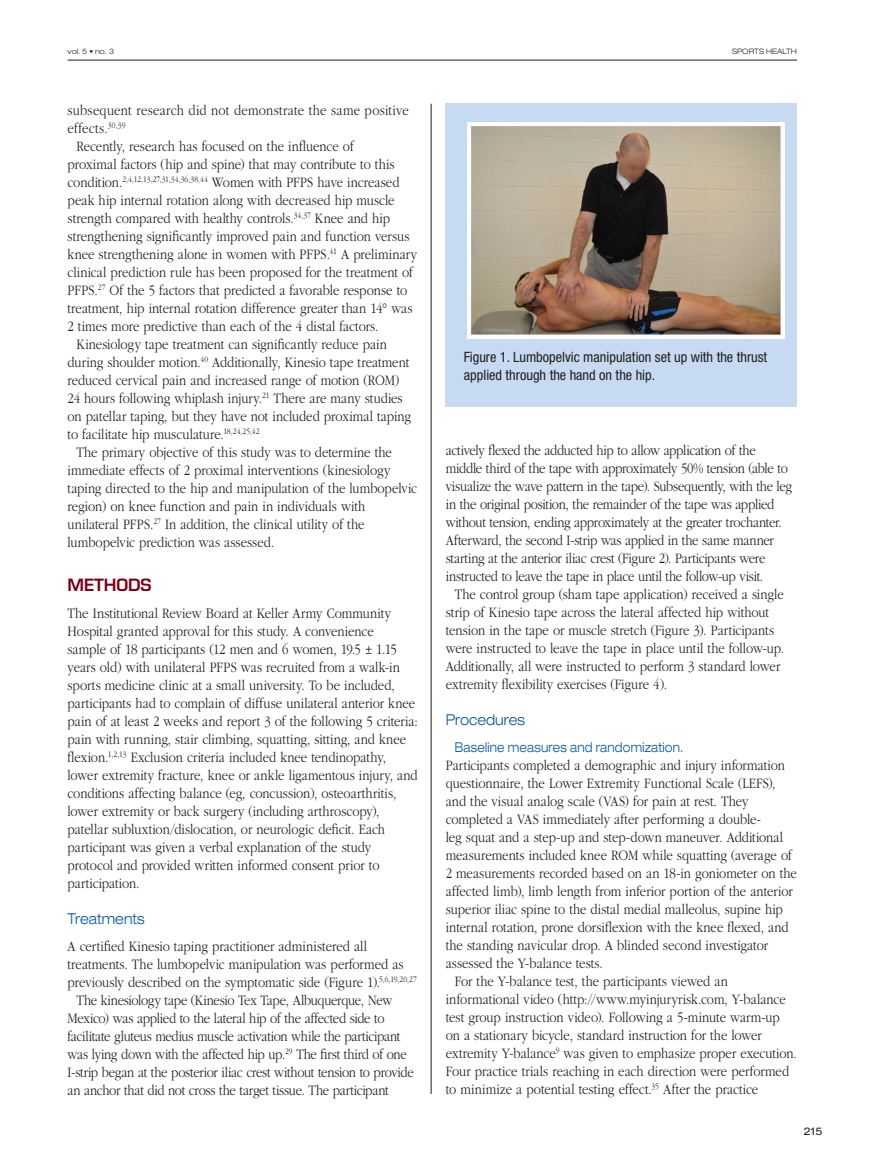
<style>
.page{position:relative;width:878px;height:1175px;background:#fff}
.page>*{position:absolute;margin:0;border:0;box-sizing:border-box;transform-origin:0 0}
.SEC-A{font:600 16.5px "Eurostile";letter-spacing:-.005em;color:#7d0216}
.Text-Indent{font:300 15px/18px "Garamond";letter-spacing:-.005em;color:#231f20;scale:.85 1}
.SEC-D{font:300 15px/18px "Garamond";color:#231f20;scale:.85 1}
.Text-Indent-2{font:300 15px/18px "Garamond";letter-spacing:.02em;color:#231f20;scale:.85 1}
.SEC-B{font:300 expanded 15px "Helvetica Neue";color:#0156a8;scale:.9 1}
.FG{font:condensed 14.25px/18px "Helvetica Neue";color:#231f20}
.SEC-D-2{font:300 expanded 13.5px "Helvetica Neue";letter-spacing:.02em;color:#0156a8;scale:.85 1}
.t1{font:expanded 10.5px "Helvetica Neue";color:#231f20}
.t2{font:300 expanded 7.5px "Helvetica Neue";color:#231f20}
</style>
<div class="page">
<hr style="left:430px;top:104px;width:1px;height:990px;background:#231f20">
<hr style="left:68px;top:60px;width:728px;height:1px;background:#231f20">
<div style="left:446px;top:104px;width:350px;height:303px;background:#c6dbf1"></div>
<img style="left:467px;top:123px;width:317px;height:215px">
<p class="t2" style="left:68px;top:47px;width:48px">vol. 5 • no. 3</p>
<p class="t2" style="left:732px;top:47px;width:66px">SPORTS HEALTH</p>
<p class="Text-Indent-2" style="left:68px;top:101px;width:403px">subsequent research did not demonstrate the same positive effects.<sup>30,39</sup></p>
<p class="Text-Indent" style="left:68px;top:137px;width:413px;text-indent:9px">Recently, research has focused on the influence of<br>proximal factors (hip and spine) that may contribute to this condition.<sup>2,4,12,13,27,31,34,36,38,44</sup> Women with PFPS have increased peak hip internal rotation along with decreased hip muscle strength compared with healthy controls.<sup>34,37</sup> Knee and hip strengthening significantly improved pain and function versus knee strengthening alone in women with PFPS.<sup>41</sup> A preliminary clinical prediction rule has been proposed for the treatment of PFPS.<sup>27</sup> Of the 5 factors that predicted a favorable response to treatment, hip internal rotation difference greater than 14° was 2 times more predictive than each of the 4 distal factors.</p>
<p class="Text-Indent" style="left:68px;top:335px;width:406px;text-indent:9px">Kinesiology tape treatment can significantly reduce pain during shoulder motion.<sup>40</sup> Additionally, Kinesio tape treatment reduced cervical pain and increased range of motion (ROM)<br>24 hours following whiplash injury.<sup>21</sup> There are many studies on patellar taping, but they have not included proximal taping to facilitate hip musculature.<sup>18,24,25,42</sup></p>
<p class="Text-Indent" style="left:68px;top:443px;width:412px;text-indent:9px">The primary objective of this study was to determine the immediate effects of 2 proximal interventions (kinesiology taping directed to the hip and manipulation of the lumbopelvic region) on knee function and pain in individuals with unilateral PFPS.<sup>27</sup> In addition, the clinical utility of the lumbopelvic prediction was assessed.</p>
<p class="SEC-A" style="left:68px;top:574px;width:86px">METHODS</p>
<p class="Text-Indent" style="left:68px;top:604px;width:413px">The Institutional Review Board at Keller Army Community Hospital granted approval for this study. A convenience<br>sample of 18 participants (12 men and 6 women, 19.5 ± 1.15 years old) with unilateral PFPS was recruited from a walk-in sports medicine clinic at a small university. To be included, participants had to complain of diffuse unilateral anterior knee pain of at least 2 weeks and report 3 of the following 5 criteria: pain with running, stair climbing, squatting, sitting, and knee flexion.<sup>1,2,13</sup> Exclusion criteria included knee tendinopathy, lower extremity fracture, knee or ankle ligamentous injury, and conditions affecting balance (eg, concussion), osteoarthritis, lower extremity or back surgery (including arthroscopy), patellar subluxtion/dislocation, or neurologic deficit. Each participant was given a verbal explanation of the study protocol and provided written informed consent prior to participation.</p>
<p class="SEC-B" style="left:68px;top:909px;width:87px">Treatments</p>
<p class="Text-Indent" style="left:68px;top:937px;width:412px">A certified Kinesio taping practitioner administered all treatments. The lumbopelvic manipulation was performed as previously described on the symptomatic side (Figure 1).<sup>5,6,19,20,27</sup></p>
<p class="Text-Indent" style="left:68px;top:991px;width:409px;text-indent:9px">The kinesiology tape (Kinesio Tex Tape, Albuquerque, New Mexico) was applied to the lateral hip of the affected side to facilitate gluteus medius muscle activation while the participant was lying down with the affected hip up.<sup>29</sup> The first third of one I-strip began at the posterior iliac crest without tension to provide an anchor that did not cross the target tissue. The participant</p>
<p class="FG" style="left:464px;top:348px;width:305px">Figure 1. Lumbopelvic manipulation set up with the thrust applied through the hand on the hip.</p>
<p class="Text-Indent" style="left:446px;top:441px;width:409px">actively flexed the adducted hip to allow application of the middle third of the tape with approximately 50% tension (able to visualize the wave pattern in the tape). Subsequently, with the leg in the original position, the remainder of the tape was applied without tension, ending approximately at the greater trochanter.<br>Afterward, the second I-strip was applied in the same manner starting at the anterior iliac crest (Figure 2). Participants were instructed to leave the tape in place until the follow-up visit.</p>
<p class="Text-Indent" style="left:446px;top:585px;width:399px;text-indent:9px">The control group (sham tape application) received a single strip of Kinesio tape across the lateral affected hip without tension in the tape or muscle stretch (Figure 3). Participants were instructed to leave the tape in place until the follow-up.<br>Additionally, all were instructed to perform 3 standard lower extremity flexibility exercises (Figure 4).</p>
<p class="SEC-B" style="left:446px;top:710px;width:90px">Procedures</p>
<p class="SEC-D-2" style="left:454px;top:739px;width:270px">Baseline measures and randomization.</p>
<p class="SEC-D" style="left:446px;top:756px;width:414px">Participants completed a demographic and injury information questionnaire, the Lower Extremity Functional Scale (LEFS), and the visual analog scale (VAS) for pain at rest. They completed a VAS immediately after performing a double-<br>leg squat and a step-up and step-down maneuver. Additional measurements included knee ROM while squatting (average of 2 measurements recorded based on an 18-in goniometer on the affected limb), limb length from inferior portion of the anterior superior iliac spine to the distal medial malleolus, supine hip internal rotation, prone dorsiflexion with the knee flexed, and the standing navicular drop. A blinded second investigator assessed the Y-balance tests.</p>
<p class="Text-Indent" style="left:446px;top:972px;width:414px;text-indent:9px">For the Y-balance test, the participants viewed an informational video (http://www.myinjuryrisk.com, Y-balance test group instruction video). Following a 5-minute warm-up on a stationary bicycle, standard instruction for the lower extremity Y-balance<sup>9</sup> was given to emphasize proper execution.<br>Four practice trials reaching in each direction were performed to minimize a potential testing effect.<sup>35</sup> After the practice</p>
<p class="t1" style="left:803px;top:1124px;width:20px">215</p>
</div>
